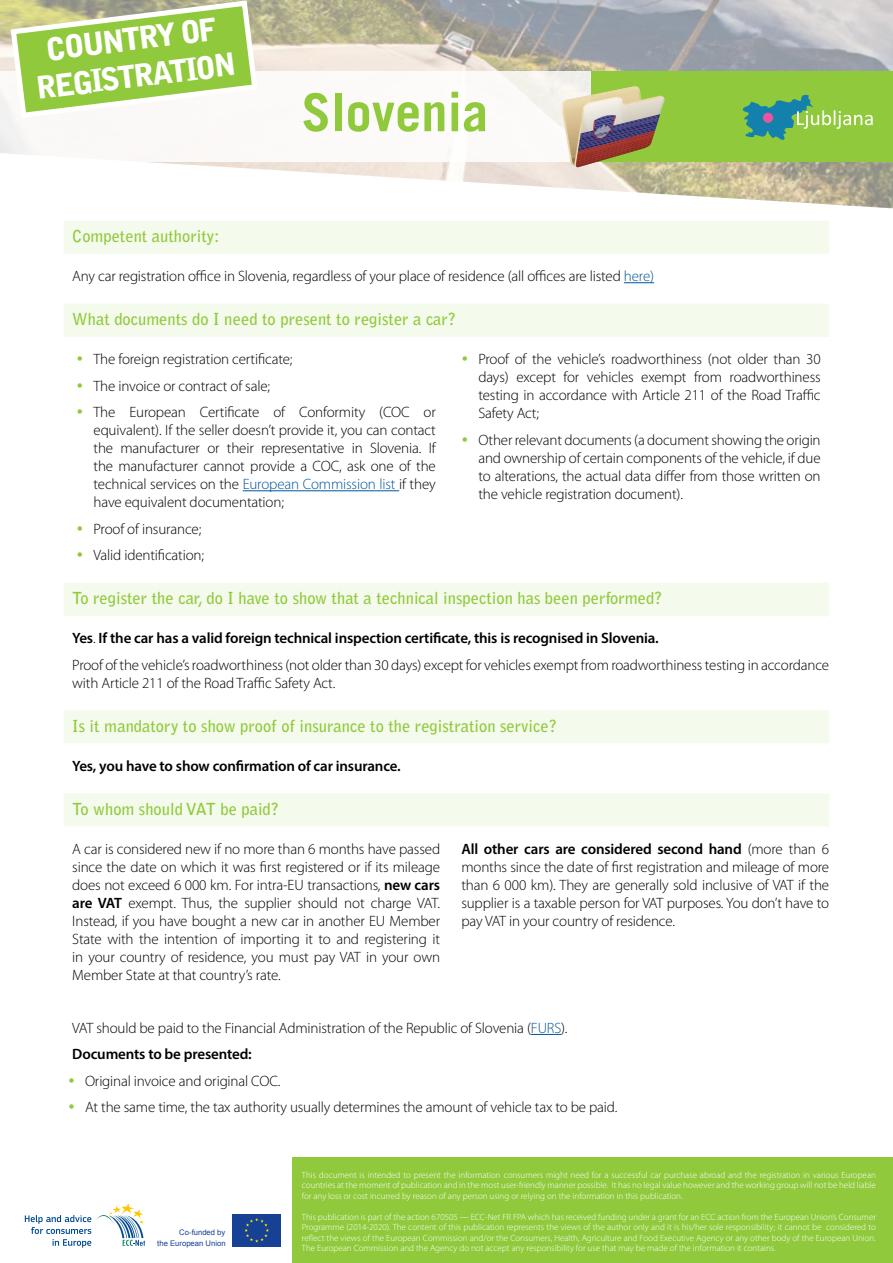
<style>
.page{position:relative;width:893px;height:1263px;background:#fff}
.page>*{position:absolute;margin:0;border:0;box-sizing:border-box;transform-origin:0 0}
.t1{font:700 52.5px "Trade Gothic LT Com";color:#90ca3c}
.t2{font:900 30.75px/36.9px "Bell Gothic Std";color:#fff;text-align:center}
.t3{font:700 16.5px "Bell Gothic Std";color:#90ca3c}
.t4{font:300 15px/18px "Myriad Pro";letter-spacing:-.01em;color:#000}
.t5{font:600 15px "Myriad Pro";letter-spacing:-.01em;color:#000}
.t6{font:300 9px/10.5px "Myriad Pro";color:#fff;text-align:justify}
.t7{font:7.8px/10.8px "Arial";color:#164194;text-align:right}
.s1{color:#01549c}
.s2{font-weight:600}
</style>
<div class="page">
<img style="left:0;top:0;width:893px;height:208px">
<div style="left:293px;top:1158px;width:600px;height:105px;background:#90ca3c"></div>
<div style="left:0;top:71px;width:893px;height:91px;background:#fcfaf8"></div>
<div style="left:591px;top:71px;width:302px;height:91px;background:#90ca3c"></div>
<svg style="left:8px;top:0;width:252px;height:121px"></svg>
<svg style="left:25px;top:1204px;width:120px;height:43px"></svg>
<svg style="left:232px;top:1246px;width:49px;height:1px"></svg>
<div style="left:232px;top:1214px;width:49px;height:32px;background:#164194"></div>
<svg style="left:244px;top:1218px;width:25px;height:24px"></svg>
<svg style="left:561px;top:86px;width:104px;height:81px"></svg>
<svg style="left:742px;top:95px;width:131px;height:45px"></svg>
<div style="left:64px;top:221px;width:765px;height:33px;background:#f4faec"></div>
<hr style="left:624px;top:282px;width:30px;height:1px;background:#01549c">
<div style="left:64px;top:304px;width:765px;height:33px;background:#f4faec"></div>
<hr style="left:243px;top:490px;width:156px;height:1px;background:#01549c">
<div style="left:64px;top:583px;width:765px;height:33px;background:#f4faec"></div>
<div style="left:64px;top:710px;width:765px;height:33px;background:#f4faec"></div>
<div style="left:64px;top:793px;width:765px;height:33px;background:#f4faec"></div>
<hr style="left:531px;top:1034px;width:30px;height:1px;background:#01549c">
<h2 class="t2" style="left:30px;top:33px;width:202px;rotate:-7deg">COUNTRY OF<br>REGISTRATION</h2>
<h1 class="t1" style="left:302px;top:80px;width:188px">Slovenia</h1>
<p class="t3" style="left:72px;top:226px;width:149px">Competent authority:</p>
<p class="t4" style="left:72px;top:267px;width:583px">Any car registration office in Slovenia, regardless of your place of residence (all offices are listed <span class="s1">here)</span></p>
<p class="t3" style="left:72px;top:309px;width:385px">What documents do I need to present to register a car?</p>
<p class="t4" style="left:94px;top:346px;width:344px;line-height:26.5px">The foreign registration certificate;<br>The invoice or contract of sale;<br>The European Certificate of Conformity (COC or</p>
<p class="t4" style="left:94px;top:421px;width:344px;text-align:justify">equivalent). If the seller doesn’t provide it, you can contact the manufacturer or their representative in Slovenia. If the manufacturer cannot provide a COC, ask one of the technical services on the <span class="s1">European Commission list</span> if they have equivalent documentation;</p>
<p class="t4" style="left:94px;top:515px;width:112px;line-height:26.5px">Proof of insurance;<br>Valid identification;</p>
<p class="t4" style="left:478px;top:350px;width:344px;text-align:justify">Proof of the vehicle’s roadworthiness (not older than 30 days) except for vehicles exempt from roadworthiness testing in accordance with Article 211 of the Road Traffic Safety Act;</p>
<p class="t4" style="left:478px;top:431px;width:344px;text-align:justify">Other relevant documents (a document showing the origin and ownership of certain components of the vehicle, if due to alterations, the actual data differ from those written on the vehicle registration document).</p>
<p class="t3" style="left:72px;top:588px;width:592px">To register the car, do I have to show that a technical inspection has been performed?</p>
<p class="t4" style="left:72px;top:625px;width:758px;line-height:26.5px"><span class="s2">Yes</span>. <span class="s2">If the car has a valid foreign technical inspection certificate, this is recognised in Slovenia.<br></span>Proof of the vehicle’s roadworthiness (not older than 30 days) except for vehicles exempt from roadworthiness testing in accordance</p>
<p class="t4" style="left:72px;top:674px;width:265px">with Article 211 of the Road Traffic Safety Act.</p>
<p class="t3" style="left:72px;top:716px;width:486px">Is it mandatory to show proof of insurance to the registration service?</p>
<p class="t5" style="left:72px;top:756px;width:330px">Yes, you have to show confirmation of car insurance.</p>
<p class="t3" style="left:72px;top:799px;width:208px">To whom should VAT be paid?</p>
<p class="t4" style="left:72px;top:840px;width:369px;text-align:justify">A car is considered new if no more than 6 months have passed since the date on which it was first registered or if its mileage does not exceed 6 000 km. For intra-EU transactions, <span class="s2">new cars are VAT</span> exempt. Thus, the supplier should not charge VAT.<br>Instead, if you have bought a new car in another EU Member State with the intention of importing it to and registering it in your country of residence, you must pay VAT in your own Member State at that country’s rate.</p>
<p class="t4" style="left:461px;top:840px;width:369px;text-align:justify"><span class="s2">All other cars are considered second hand</span> (more than 6 months since the date of first registration and mileage of more than 6 000 km). They are generally sold inclusive of VAT if the supplier is a taxable person for VAT purposes. You don’t have to pay VAT in your country of residence.</p>
<p class="t4" style="left:72px;top:1014px;width:497px;line-height:26.5px">VAT should be paid to the Financial Administration of the Republic of Slovenia (<span class="s1">FURS</span>).<br><span class="s2">Documents to be presented:</span></p>
<p class="t4" style="left:85px;top:1067px;width:534px;line-height:26.5px">Original invoice and original COC.<br>At the same time, the tax authority usually determines the amount of vehicle tax to be paid.</p>
<p class="t7" style="left:157px;top:1227px;width:70px">Co-funded by<br>the European Union</p>
<p class="t6" style="left:302px;top:1169px;width:575px">This document is intended to present the information consumers might need for a successful car purchase abroad and the registration in various European countries at the moment of publication and in the most user-friendly manner possible. It has no legal value however and the working group will not be held liable for any loss or cost incurred by reason of any person using or relying on the information in this publication.</p>
<p class="t6" style="left:302px;top:1211px;width:576px">This publication is part of the action 670505 — ECC-Net FR FPA which has received funding under a grant for an ECC action from the European Union’s Consumer Programme (2014-2020). The content of this publication represents the views of the author only and it is his/her sole responsibility; it cannot be considered to reflect the views of the European Commission and/or the Consumers, Health, Agriculture and Food Executive Agency or any other body of the European Union.<br>The European Commission and the Agency do not accept any responsibility for use that may be made of the information it contains.</p>
</div>
